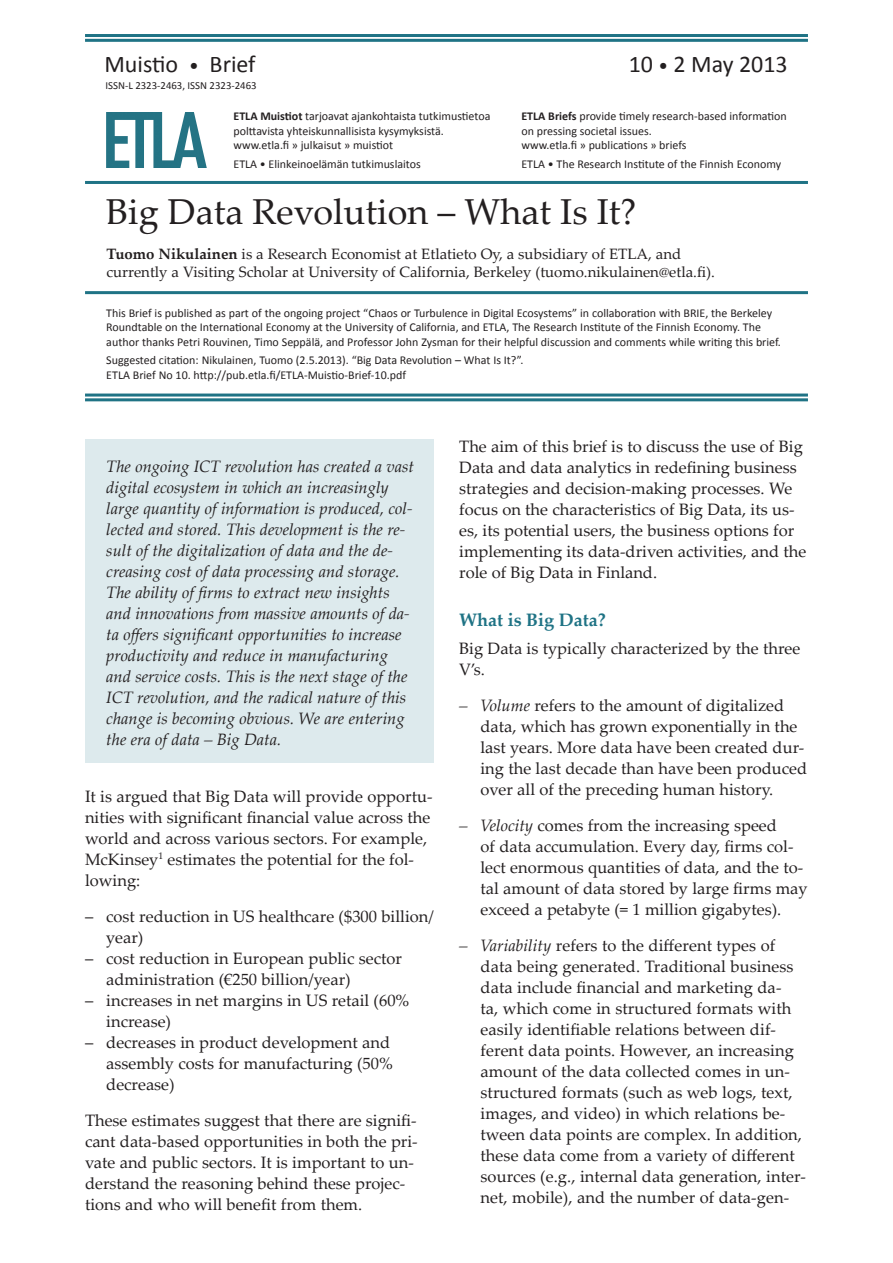
<style>
.page{position:relative;width:893px;height:1263px;background:#fff}
.page>*{position:absolute;margin:0;border:0;box-sizing:border-box;transform-origin:0 0}
.Pääotsikko{font:36px "Palatino Linotype";color:#231f20}
.t1{font:24px "Calibri";color:#231f20}
.Väliotsikko_1{font:700 18px "Palatino Linotype";color:#1f7385}
.Leipis{font:16.5px/21px "Palatino Linotype";color:#231f20}
.Ingressi{font:italic 16.5px/21px "Palatino Linotype";color:#231f20}
.Kirjoittaja{font:15px/18px "Palatino Linotype";color:#231f20}
.Lähdeviittaus{font:12px/14.4px "Calibri";color:#231f20}
.t2{font:10.8px "Calibri";color:#231f20}
.s1{font-size:19.5px}
.s2{font-weight:700}
.s3{font-style:italic}
</style>
<div class="page">
<div style="left:85px;top:440px;width:349px;height:323px;background:#ddeaed"></div>
<hr style="left:85px;top:181px;width:723px;height:3px;background:#1f7385">
<hr style="left:85px;top:291px;width:723px;height:3px;background:#1f7385">
<hr style="left:85px;top:34px;width:723px;height:3px;background:#1f7385">
<hr style="left:85px;top:39px;width:723px;height:3px;background:#1f7385">
<hr style="left:85px;top:393px;width:723px;height:3px;background:#1f7385">
<hr style="left:85px;top:398px;width:723px;height:3px;background:#1f7385">
<img style="left:106px;top:113px;width:100px;height:55px">
<p class="t1" style="left:104px;top:49px;width:153px">Muistio <span class="s1">•</span> Brief</p>
<p class="t2" style="left:105px;top:79px;width:153px">ISSN-L 2323-2463, ISSN 2323-2463</p>
<p class="Lähdeviittaus" style="left:234px;top:109px;width:258px"><span class="s2">ETLA Muistiot</span> tarjoavat ajankohtaista tutkimustietoa polttavista yhteiskunnallisista kysymyksistä. www.etla.fi » julkaisut » muistiot</p>
<p class="Lähdeviittaus" style="left:234px;top:157px;width:189px">ETLA • Elinkeinoelämän tutkimuslaitos</p>
<p class="t1" style="left:629px;top:49px;width:161px">10 <span class="s1">•</span> 2 May 2013</p>
<p class="Lähdeviittaus" style="left:521px;top:109px;width:267px"><span class="s2">ETLA Briefs</span> provide timely research-based information on pressing societal issues.<br>www.etla.fi » publications » briefs</p>
<p class="Lähdeviittaus" style="left:521px;top:157px;width:261px">ETLA • The Research Institute of the Finnish Economy</p>
<p class="Pääotsikko" style="left:106px;top:187px;width:532px">Big Data Revolution – What Is It?</p>
<p class="Kirjoittaja" style="left:107px;top:244px;width:610px"><span class="s2">Tuomo Nikulainen</span> is a Research Economist at Etlatieto Oy, a subsidiary of ETLA, and currently a Visiting Scholar at University of California, Berkeley (tuomo.nikulainen@etla.fi).</p>
<p class="Lähdeviittaus" style="left:106px;top:306px;width:676px">This Brief is published as part of the ongoing project “Chaos or Turbulence in Digital Ecosystems” in collaboration with BRIE, the Berkeley<br>Roundtable on the International Economy at the University of California, and ETLA, The Research Institute of the Finnish Economy. The author thanks Petri Rouvinen, Timo Seppälä, and Professor John Zysman for their helpful discussion and comments while writing this brief.</p>
<p class="Lähdeviittaus" style="left:106px;top:353px;width:419px">Suggested citation: Nikulainen, Tuomo (2.5.2013). “Big Data Revolution – What Is It?”.<br>ETLA Brief No 10. http://pub.etla.fi/ETLA-Muistio-Brief-10.pdf</p>
<p class="Ingressi" style="left:106px;top:455px;width:309px">The ongoing ICT revolution has created a vast digital ecosystem in which an increasingly large quantity of information is produced, col&shy;lected and stored. This development is the re&shy;sult of the digitalization of data and the de&shy;creasing cost of data processing and storage.<br>The ability of firms to extract new insights and innovations from massive amounts of da&shy;ta offers significant opportunities to increase productivity and reduce in manufacturing and service costs. This is the next stage of the ICT revolution, and the radical nature of this change is becoming obvious. We are entering the era of data – Big Data.</p>
<p class="Leipis" style="left:85px;top:785px;width:349px">It is argued that Big Data will provide opportu&shy;nities with significant financial value across the world and across various sectors. For example, McKinsey<sup>1</sup> estimates the potential for the fol&shy;lowing:</p>
<p class="Leipis" style="left:106px;top:905px;width:329px;text-indent:-21px">– cost reduction in US healthcare ($300 billion/ year)</p>
<p class="Leipis" style="left:106px;top:947px;width:297px;text-indent:-21px">– cost reduction in European public sector administration (€250 billion/year)</p>
<p class="Leipis" style="left:106px;top:989px;width:305px;text-indent:-21px">– increases in net margins in US retail (60% increase)</p>
<p class="Leipis" style="left:106px;top:1031px;width:288px;text-indent:-21px">– decreases in product development and assembly costs for manufacturing (50% decrease)</p>
<p class="Leipis" style="left:85px;top:1109px;width:334px">These estimates suggest that there are signifi&shy;cant data-based opportunities in both the pri&shy;vate and public sectors. It is important to un&shy;derstand the reasoning behind these projec&shy;tions and who will benefit from them.</p>
<p class="Leipis" style="left:459px;top:435px;width:349px">The aim of this brief is to discuss the use of Big Data and data analytics in redefining business strategies and decision-making processes. We focus on the characteristics of Big Data, its us&shy;es, its potential users, the business options for implementing its data-driven activities, and the role of Big Data in Finland.</p>
<p class="Väliotsikko_1" style="left:459px;top:608px;width:148px">What is Big Data?</p>
<p class="Leipis" style="left:459px;top:637px;width:343px">Big Data is typically characterized by the three<br>V’s.</p>
<p class="Leipis" style="left:480px;top:694px;width:328px;text-indent:-21px"><span class="s3">– Volume</span> refers to the amount of digitalized data, which has grown exponentially in the last years. More data have been created dur&shy;ing the last decade than have been produced over all of the preceding human history.</p>
<p class="Leipis" style="left:480px;top:814px;width:329px;text-indent:-21px"><span class="s3">– Velocity</span> comes from the increasing speed<br>of data accumulation. Every day, firms col&shy;lect enormous quantities of data, and the to&shy;tal amount of data stored by large firms may exceed a petabyte (= 1 million gigabytes).</p>
<p class="Leipis" style="left:480px;top:934px;width:327px;text-indent:-21px"><span class="s3">– Variability</span> refers to the different types of data being generated. Traditional business data include financial and marketing da-<br>ta, which come in structured formats with easily identifiable relations between dif&shy;ferent data points. However, an increasing amount of the data collected comes in un&shy;structured formats (such as web logs, text, images, and video) in which relations be&shy;tween data points are complex. In addition, these data come from a variety of different sources (e.g., internal data generation, inter&shy;net, mobile), and the number of data-gen-</p>
</div>
